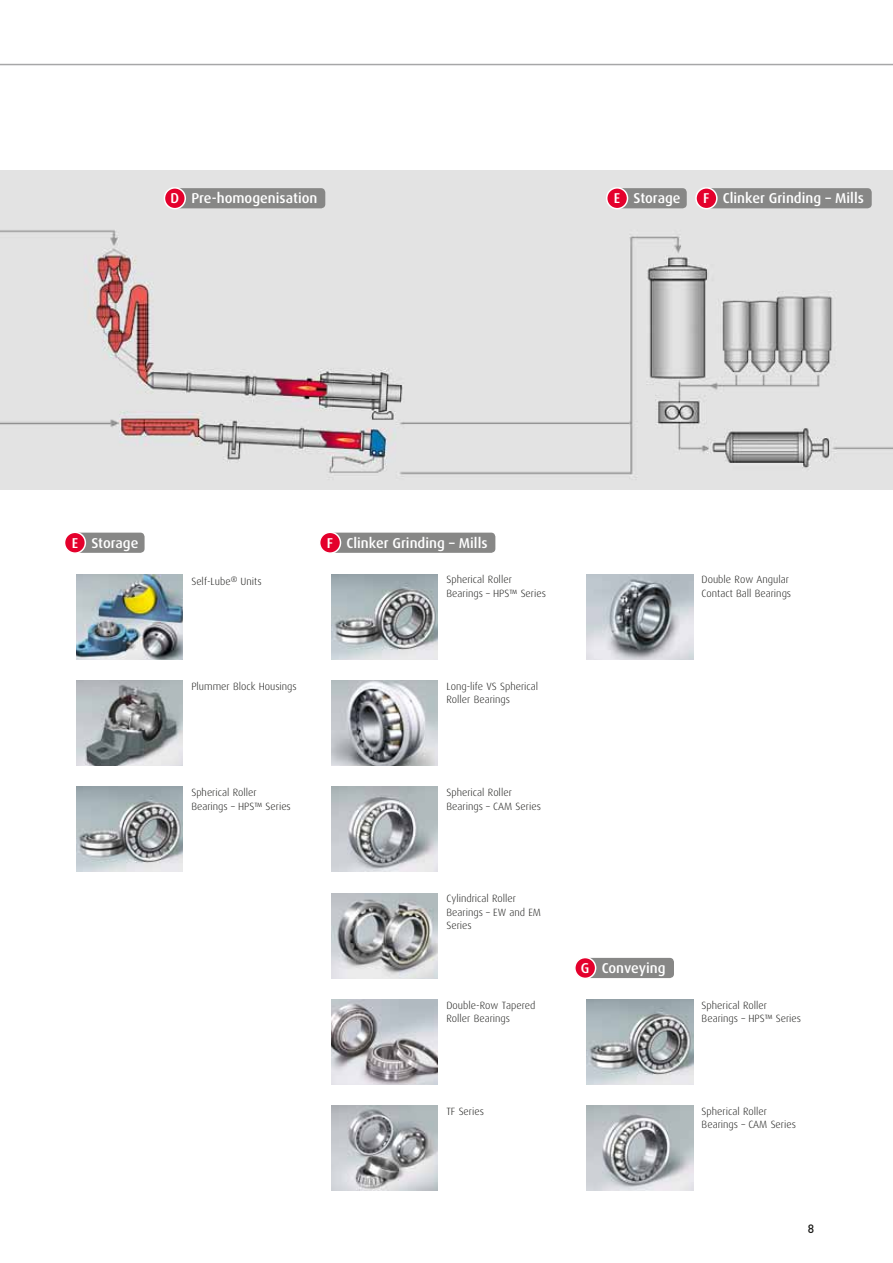
<style>
.page{position:relative;width:893px;height:1263px;background:#fff}
.page>*{position:absolute;margin:0;border:0;box-sizing:border-box;transform-origin:0 0}
.t1{font:500 14.25px "Dax Pro";color:#fff}
.t2{font:500 12px "DIN Pro";color:#1a1a18}
.t3{font:300 10.5px/13.5px "Dax Pro";color:#1a1a18}
</style>
<div class="page">
<hr style="left:0;top:64px;width:893px;height:1px;background:#a7a7a8">
<img style="left:0;top:170px;width:893px;height:319px">
<div style="left:172px;top:188px;width:153px;height:20px;background:#878786;border-radius:4px"></div>
<div style="left:164px;top:188px;width:21px;height:21px;background:#e4002c;border-radius:50%"></div>
<div style="left:164px;top:187px;width:22px;height:22px;border:2px solid #fff;border-radius:50%"></div>
<div style="left:72px;top:533px;width:73px;height:20px;background:#878786;border-radius:4px"></div>
<div style="left:65px;top:532px;width:20px;height:21px;background:#e4002c;border-radius:50%"></div>
<div style="left:64px;top:531px;width:22px;height:23px;border:2px solid #fff;border-radius:50%"></div>
<div style="left:614px;top:188px;width:73px;height:20px;background:#878786;border-radius:4px"></div>
<div style="left:607px;top:188px;width:20px;height:21px;background:#e4002c;border-radius:50%"></div>
<div style="left:606px;top:187px;width:22px;height:22px;border:2px solid #fff;border-radius:50%"></div>
<img style="left:77px;top:574px;width:106px;height:85px">
<img style="left:77px;top:680px;width:106px;height:85px">
<div style="left:327px;top:533px;width:168px;height:20px;background:#878786;border-radius:4px"></div>
<div style="left:320px;top:532px;width:20px;height:21px;background:#e4002c;border-radius:50%"></div>
<div style="left:319px;top:531px;width:22px;height:23px;border:2px solid #fff;border-radius:50%"></div>
<div style="left:704px;top:188px;width:168px;height:20px;background:#878786;border-radius:4px"></div>
<div style="left:696px;top:188px;width:21px;height:21px;background:#e4002c;border-radius:50%"></div>
<div style="left:695px;top:187px;width:23px;height:22px;border:2px solid #fff;border-radius:50%"></div>
<img style="left:332px;top:787px;width:106px;height:85px">
<div style="left:583px;top:958px;width:91px;height:20px;background:#878786;border-radius:4px"></div>
<div style="left:575px;top:957px;width:21px;height:21px;background:#e4002c;border-radius:50%"></div>
<div style="left:574px;top:957px;width:22px;height:22px;border:2px solid #fff;border-radius:50%"></div>
<img style="left:587px;top:1106px;width:106px;height:85px">
<img style="left:332px;top:680px;width:106px;height:85px">
<img style="left:332px;top:999px;width:106px;height:85px">
<img style="left:77px;top:787px;width:106px;height:85px">
<img style="left:332px;top:574px;width:106px;height:85px">
<img style="left:587px;top:999px;width:106px;height:85px">
<img style="left:332px;top:893px;width:106px;height:85px">
<img style="left:332px;top:1106px;width:106px;height:85px">
<img style="left:587px;top:574px;width:106px;height:85px">
<h1 class="t1" style="left:171px;top:189px;width:148px">D Pre-homogenisation</h1>
<h1 class="t1" style="left:614px;top:189px;width:68px">E Storage</h1>
<h1 class="t1" style="left:703px;top:189px;width:162px">F Clinker Grinding – Mills</h1>
<h1 class="t1" style="left:72px;top:533px;width:68px">E Storage</h1>
<h1 class="t1" style="left:327px;top:533px;width:162px">F Clinker Grinding – Mills</h1>
<p class="t3" style="left:191px;top:574px;width:72px">Self-Lube<sup>®</sup> Units</p>
<p class="t3" style="left:446px;top:573px;width:101px">Spherical Roller<br>Bearings – HPS™ Series</p>
<p class="t3" style="left:702px;top:573px;width:91px">Double Row Angular<br>Contact Ball Bearings</p>
<p class="t3" style="left:191px;top:679px;width:107px">Plummer Block Housings</p>
<p class="t3" style="left:446px;top:679px;width:93px">Long-life VS Spherical<br>Roller Bearings</p>
<p class="t3" style="left:191px;top:786px;width:101px">Spherical Roller<br>Bearings – HPS™ Series</p>
<p class="t3" style="left:446px;top:786px;width:96px">Spherical Roller<br>Bearings – CAM Series</p>
<p class="t3" style="left:446px;top:892px;width:96px">Cylindrical Roller<br>Bearings – EW and EM<br>Series</p>
<h1 class="t1" style="left:581px;top:959px;width:86px">G Conveying</h1>
<p class="t3" style="left:446px;top:998px;width:91px">Double-Row Tapered<br>Roller Bearings</p>
<p class="t3" style="left:702px;top:998px;width:101px">Spherical Roller<br>Bearings – HPS™ Series</p>
<p class="t3" style="left:446px;top:1104px;width:39px">TF Series</p>
<p class="t3" style="left:702px;top:1104px;width:96px">Spherical Roller<br>Bearings – CAM Series</p>
<p class="t2" style="left:808px;top:1221px;width:8px">8</p>
</div>
